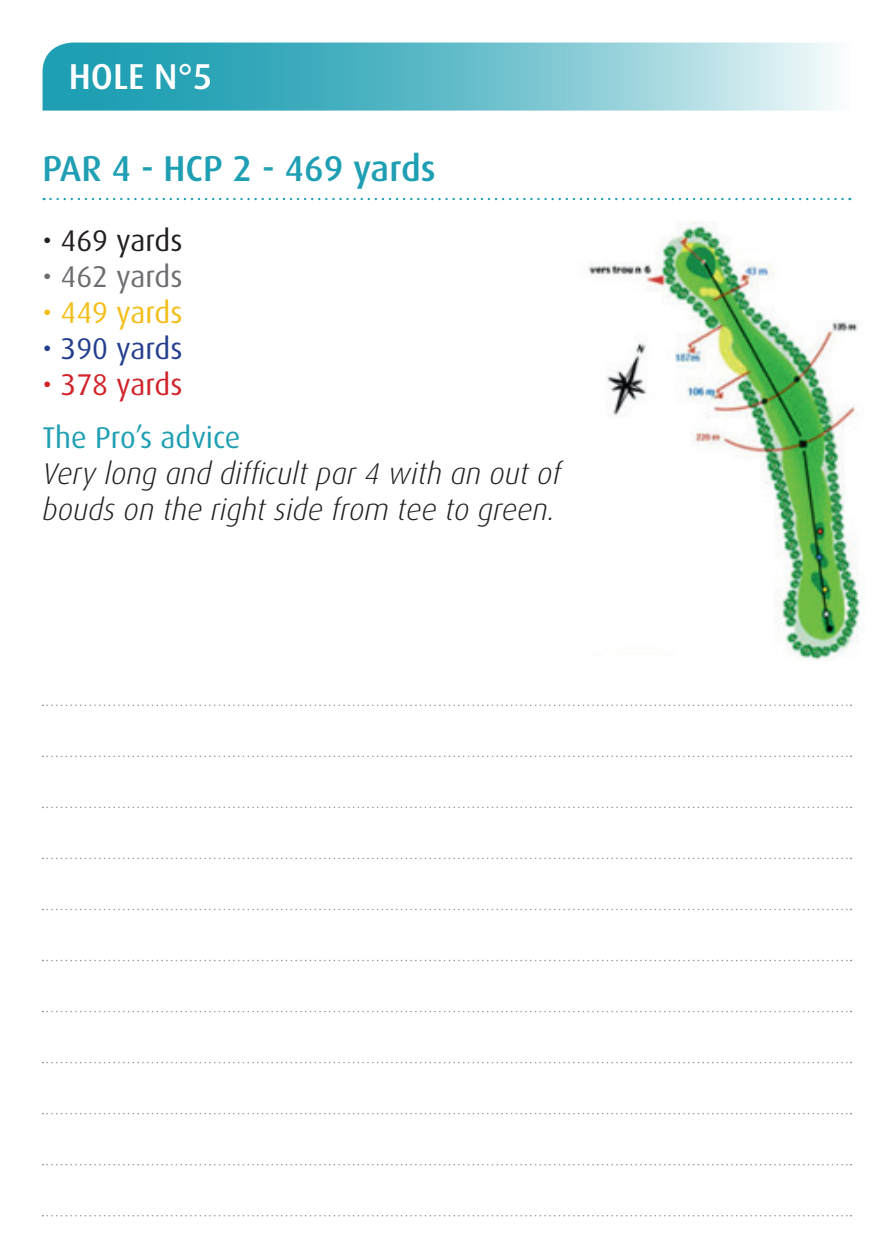
<style>
.page{position:relative;width:893px;height:1259px;background:#fff}
.page>*{position:absolute;margin:0;border:0;box-sizing:border-box;transform-origin:0 0}
.t1{font:500 36px "Dax";color:#1f9fb3}
.t2{font:500 36px "Dax";color:#fff}
.t3{font:italic 300 30px/36px "Dax";color:#231f20}
.t4{font:30px "Dax";color:#1f9fb3}
.t5{font:30px "Dax";color:#231f20}
.t6{font:30px "Dax";color:#6c6d70}
.t7{font:30px "Dax";color:#f3be18}
.t8{font:30px "Dax";color:#253f8e}
.t9{font:30px "Dax";color:#d1232a}
</style>
<div class="page">
<svg style="left:43px;top:43px;width:792px;height:68px;background:#6dc0cd"></svg>
<svg style="left:43px;top:755px;width:808px;height:2px"></svg>
<svg style="left:43px;top:704px;width:808px;height:2px"></svg>
<svg style="left:43px;top:806px;width:808px;height:2px"></svg>
<svg style="left:43px;top:857px;width:808px;height:2px"></svg>
<svg style="left:43px;top:908px;width:808px;height:2px"></svg>
<svg style="left:43px;top:959px;width:808px;height:2px"></svg>
<svg style="left:43px;top:1010px;width:808px;height:2px"></svg>
<svg style="left:43px;top:1062px;width:808px;height:1px"></svg>
<svg style="left:43px;top:1113px;width:808px;height:1px"></svg>
<svg style="left:43px;top:1164px;width:808px;height:1px"></svg>
<svg style="left:43px;top:1215px;width:808px;height:1px"></svg>
<svg style="left:44px;top:198px;width:806px;height:2px"></svg>
<img style="left:587px;top:221px;width:273px;height:440px">
<p class="t2" style="left:69px;top:57px;width:145px">HOLE N°5</p>
<p class="t1" style="left:43px;top:148px;width:395px">PAR 4 - HCP 2 - 469 yards</p>
<p class="t5" style="left:43px;top:224px;width:142px">• 469 yards</p>
<p class="t6" style="left:43px;top:260px;width:142px">• 462 yards</p>
<p class="t7" style="left:43px;top:296px;width:142px">• 449 yards</p>
<p class="t8" style="left:43px;top:332px;width:142px">• 390 yards</p>
<p class="t9" style="left:43px;top:368px;width:142px">• 378 yards</p>
<p class="t4" style="left:43px;top:421px;width:200px">The Pro’s advice</p>
<p class="t3" style="left:43px;top:456px;width:520px">Very long and difficult par 4 with an out of bouds on the right side from tee to green.</p>
</div>
